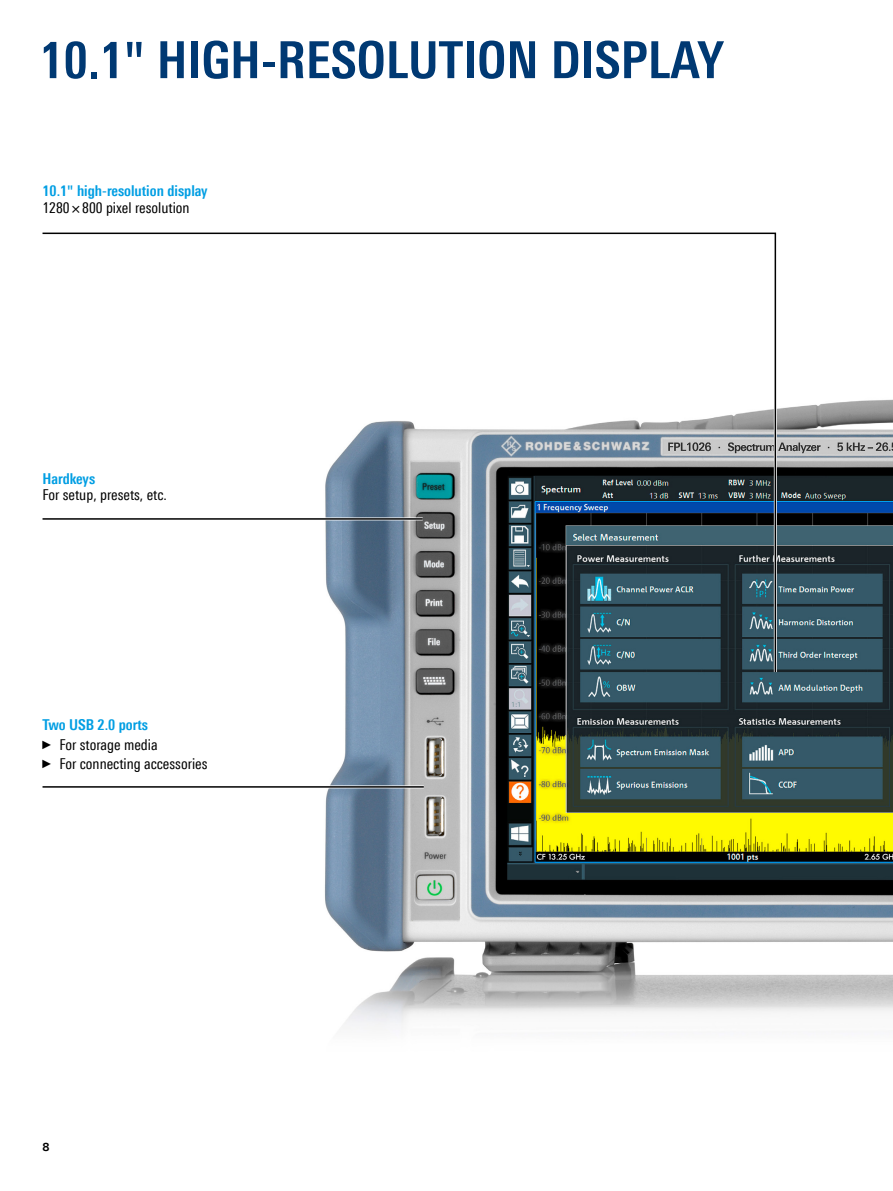
<style>
.page{position:relative;width:893px;height:1191px;background:#fff}
.page>*{position:absolute;margin:0;border:0;box-sizing:border-box;transform-origin:0 0}
.Seiten_Headline_34Pt{font:700 51px "Linotype Univers 620 Cn";color:#003973}
.Grafiktext_10_pt{font:15px "Linotype Univers 420 Cn";color:#000}
.Ueberschrift_cyan_10{font:700 15px "Linotype Univers 620 Cn";color:#009ee3}
.t1{font:700 11.25px "Linotype Univers 630";color:#000}
.s1{font-family:"Arial Narrow";font-size:12px}
</style>
<div class="page">
<img style="left:324px;top:399px;width:569px;height:628px">
<svg style="left:42px;top:232px;width:735px;height:441px"></svg>
<hr style="left:43px;top:785px;width:381px;height:3px;background:#fff">
<hr style="left:43px;top:786px;width:381px;height:1px;background:#000">
<hr style="left:43px;top:517px;width:380px;height:3px;background:#fff">
<hr style="left:43px;top:518px;width:380px;height:1px;background:#000">
<p class="Seiten_Headline_34Pt" style="left:40px;top:30px;width:686px">10.1" HIGH-RESOLUTION DISPLAY</p>
<p class="Ueberschrift_cyan_10" style="left:43px;top:182px;width:167px">10.1" high-resolution display</p>
<p class="Grafiktext_10_pt" style="left:43px;top:199px;width:149px">1280×800 pixel resolution</p>
<p class="Ueberschrift_cyan_10" style="left:43px;top:469px;width:54px">Hardkeys</p>
<p class="Grafiktext_10_pt" style="left:43px;top:486px;width:126px">For setup, presets, etc.</p>
<p class="Ueberschrift_cyan_10" style="left:43px;top:716px;width:107px">Two USB 2.0 ports</p>
<p class="Grafiktext_10_pt" style="left:43px;top:735px;width:117px"><span class="s1">►</span> For storage media</p>
<p class="Grafiktext_10_pt" style="left:43px;top:755px;width:166px"><span class="s1">►</span> For connecting accessories</p>
<p class="t1" style="left:43px;top:1139px;width:9px">8</p>
</div>
